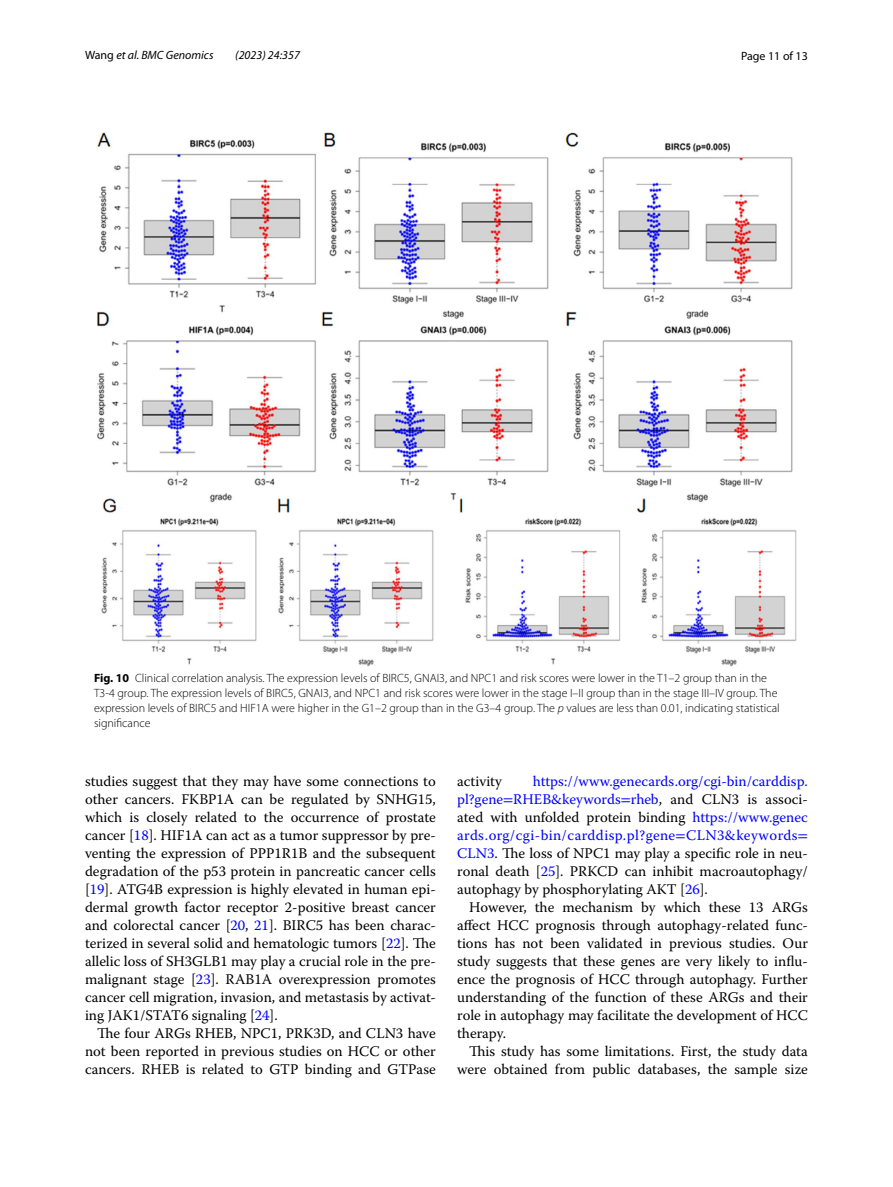
<style>
.page{position:relative;width:893px;height:1187px;background:#fff}
.page>*{position:absolute;margin:0;border:0;box-sizing:border-box;transform-origin:0 0}
.t1{font:14.7px/18px "Warnock Pro";color:#000;text-align:justify}
.t2{font:300 12px/15px "Myriad Pro";color:#000}
.t3{font:italic 12px "Myriad Pro";color:#000}
.t4{font:12px "Myriad Pro";color:#000}
.s1{font-style:normal}
.s2{font-weight:700}
.s3{font-style:italic}
.s4{color:#00f}
.s5{font-family:"STIX";color:#00f}
</style>
<div class="page">
<img style="left:96px;top:133px;width:701px;height:533px">
<p class="t3" style="left:85px;top:48px;width:130px"><span class="s1">Wang</span> et al. BMC Genomics</p>
<p class="t3" style="left:235px;top:48px;width:66px">(2023) 24:357</p>
<p class="t4" style="left:741px;top:48px;width:68px">Page 11 of 13</p>
<p class="t2" style="left:94px;top:670px;width:687px"><span class="s2">Fig. 10</span> Clinical correlation analysis. The expression levels of BIRC5, GNAI3, and NPC1 and risk scores were lower in the T1–2 group than in the T3-4 group. The expression levels of BIRC5, GNAI3, and NPC1 and risk scores were lower in the stage I–II group than in the stage III–IV group. The expression levels of BIRC5 and HIF1A were higher in the G1–2 group than in the G3–4 group. The <span class="s3">p</span> values are less than 0.01, indicating statistical significance</p>
<p class="t1" style="left:85px;top:771px;width:352px">studies suggest that they may have some connections to other cancers. FKBP1A can be regulated by SNHG15, which is closely related to the occurrence of prostate cancer [<span class="s4">18</span>]. HIF1A can act as a tumor suppressor by pre&shy;venting the expression of PPP1R1B and the subsequent degradation of the p53 protein in pancreatic cancer cells [<span class="s4">19</span>]. ATG4B expression is highly elevated in human epi&shy;dermal growth factor receptor 2-positive breast cancer and colorectal cancer [<span class="s4">20</span>, <span class="s4">21</span>]. BIRC5 has been charac&shy;terized in several solid and hematologic tumors [<span class="s4">22</span>]. The allelic loss of SH3GLB1 may play a crucial role in the pre&shy;malignant stage [<span class="s4">23</span>]. RAB1A overexpression promotes cancer cell migration, invasion, and metastasis by activat&shy;ing JAK1/STAT6 signaling [<span class="s4">24</span>].</p>
<p class="t1" style="left:85px;top:1023px;width:352px;text-indent:12px">The four ARGs RHEB, NPC1, PRK3D, and CLN3 have not been reported in previous studies on HCC or other cancers. RHEB is related to GTP binding and GTPase</p>
<p class="t1" style="left:457px;top:771px;width:352px;text-indent:76px"><span class="s4">https://www.genecards.org/cgi-bin/carddisp. pl?gene</span><span class="s5">=</span><span class="s4">RHEB&amp;keywords</span><span class="s5">=</span><span class="s4">rheb</span>, and CLN3 is associ&shy;ated with unfolded protein binding <span class="s4">https://www.genec ards.org/cgi-bin/carddisp.pl?gene</span><span class="s5">=</span><span class="s4">CLN3&amp;keywords</span><span class="s5">= </span><span class="s4">CLN3</span>. The loss of NPC1 may play a specific role in neu&shy;ronal death [<span class="s4">25</span>]. PRKCD can inhibit macroautophagy/ autophagy by phosphorylating AKT [<span class="s4">26</span>].</p>
<p class="t1" style="left:457px;top:897px;width:352px;text-indent:12px">However, the mechanism by which these 13 ARGs affect HCC prognosis through autophagy-related func&shy;tions has not been validated in previous studies. Our study suggests that these genes are very likely to influ&shy;ence the prognosis of HCC through autophagy. Further understanding of the function of these ARGs and their role in autophagy may facilitate the development of HCC therapy.</p>
<p class="t1" style="left:457px;top:1041px;width:352px;text-align:right">This study has some limitations. First, the study data were obtained from public databases, the sample size</p>
<p class="t1" style="left:457px;top:771px;width:46px">activity</p>
</div>
